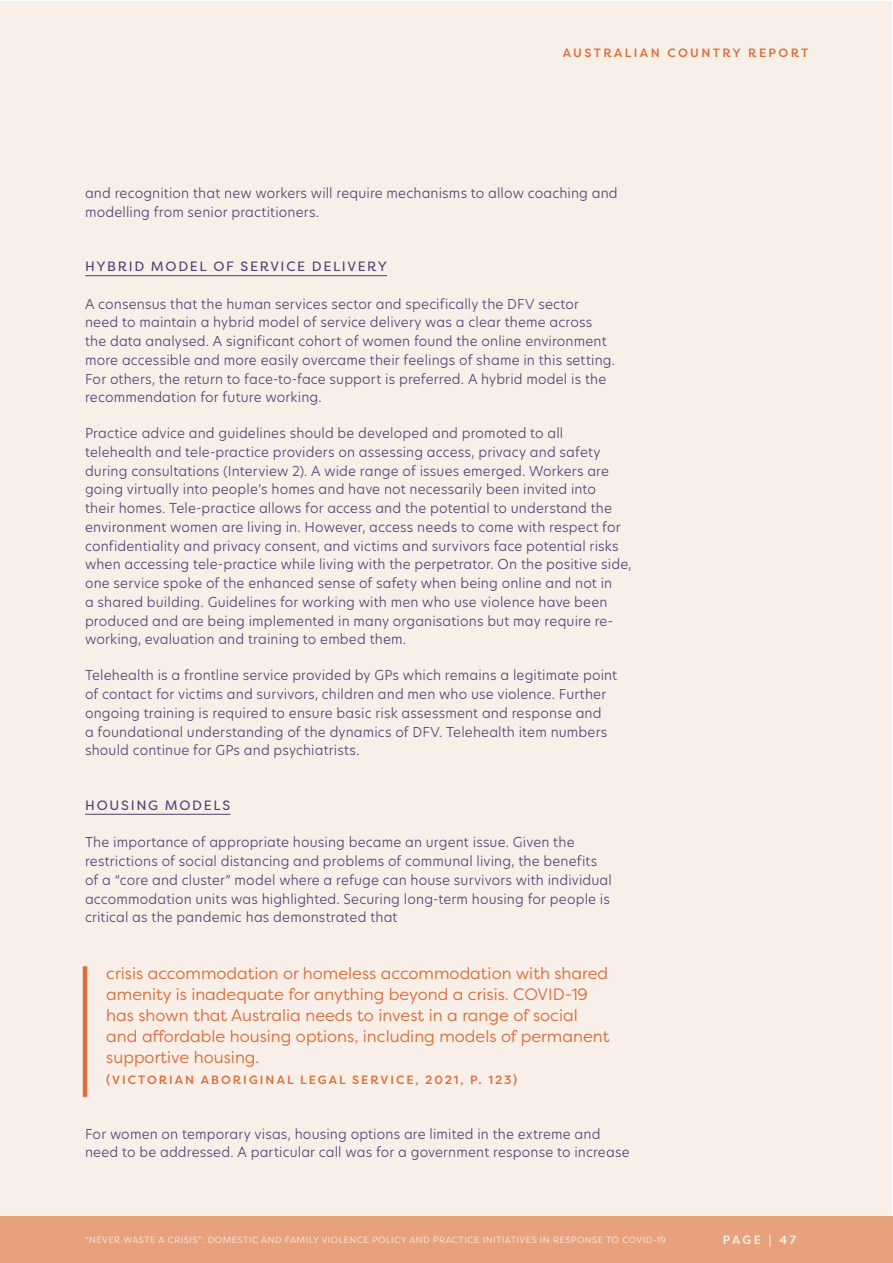
<style>
.page{position:relative;width:893px;height:1263px;background:#fff}
.page>*{position:absolute;margin:0;border:0;box-sizing:border-box;transform-origin:0 0}
.Box_quotes{font:16.5px/21px "Filson Pro";color:#db6d3c}
.Body_text{font:300 13.5px/18.8px "Hero New";letter-spacing:.01em;color:#4c4374}
.Small_Heading{font:13.5px "Filson Pro";letter-spacing:.125em;color:#4c4374}
.Box_quotes-2{font:500 12px "Filson Pro";letter-spacing:.17em;color:#db6d3c}
.Box_quotes-3{font:500 12px "Filson Pro";letter-spacing:.2em;color:#db6d3c}
.t1{font:500 12px "Filson Pro";letter-spacing:.18em;color:#f8efe8}
.t2{font:9px "Filson Pro";letter-spacing:.05em;color:#f8efe8}
</style>
<div class="page">
<div style="left:0;top:2px;width:892px;height:1261px;background:#f8efe8"></div>
<div style="left:0;top:1216px;width:893px;height:47px;background:#e7a17c"></div>
<hr style="left:85px;top:275px;width:302px;height:1px;background:#4c4374">
<hr style="left:85px;top:814px;width:145px;height:1px;background:#4c4374">
<hr style="left:83px;top:966px;width:4px;height:131px;background:#db6d3c">
<p class="Box_quotes-3" style="left:563px;top:44px;width:247px">AUSTRALIAN COUNTRY REPORT</p>
<p class="Body_text" style="left:85px;top:183px;width:534px">and recognition that new workers will require mechanisms to allow coaching and modelling from senior practitioners.</p>
<p class="Small_Heading" style="left:85px;top:257px;width:303px">HYBRID MODEL OF SERVICE DELIVERY</p>
<p class="Body_text" style="left:85px;top:294px;width:532px">A consensus that the human services sector and specifically the DFV sector need to maintain a hybrid model of service delivery was a clear theme across the data analysed. A significant cohort of women found the online environment more accessible and more easily overcame their feelings of shame in this setting.<br>For others, the return to face-to-face support is preferred. A hybrid model is the recommendation for future working.</p>
<p class="Body_text" style="left:85px;top:423px;width:548px">Practice advice and guidelines should be developed and promoted to all telehealth and tele-practice providers on assessing access, privacy and safety during consultations (Interview 2). A wide range of issues emerged. Workers are going virtually into people’s homes and have not necessarily been invited into<br>their homes. Tele-practice allows for access and the potential to understand the environment women are living in. However, access needs to come with respect for confidentiality and privacy consent, and victims and survivors face potential risks when accessing tele-practice while living with the perpetrator. On the positive side, one service spoke of the enhanced sense of safety when being online and not in<br>a shared building. Guidelines for working with men who use violence have been produced and are being implemented in many organisations but may require re&shy;working, evaluation and training to embed them.</p>
<p class="Body_text" style="left:85px;top:666px;width:534px">Telehealth is a frontline service provided by GPs which remains a legitimate point of contact for victims and survivors, children and men who use violence. Further ongoing training is required to ensure basic risk assessment and response and<br>a foundational understanding of the dynamics of DFV. Telehealth item numbers should continue for GPs and psychiatrists.</p>
<p class="Small_Heading" style="left:85px;top:796px;width:147px">HOUSING MODELS</p>
<p class="Body_text" style="left:85px;top:833px;width:528px">The importance of appropriate housing became an urgent issue. Given the restrictions of social distancing and problems of communal living, the benefits of a “core and cluster” model where a refuge can house survivors with individual accommodation units was highlighted. Securing long-term housing for people is critical as the pandemic has demonstrated that</p>
<p class="Box_quotes" style="left:106px;top:962px;width:505px">crisis accommodation or homeless accommodation with shared amenity is inadequate for anything beyond a crisis. COVID-19 has shown that Australia needs to invest in a range of social and affordable housing options, including models of permanent supportive housing.</p>
<p class="Box_quotes-2" style="left:106px;top:1071px;width:412px">(VICTORIAN ABORIGINAL LEGAL SERVICE, 2021, P. 123)</p>
<p class="Body_text" style="left:85px;top:1124px;width:546px">For women on temporary visas, housing options are limited in the extreme and need to be addressed. A particular call was for a government response to increase</p>
<p class="t2" style="left:85px;top:1234px;width:583px">“NEVER WASTE A CRISIS”: DOMESTIC AND FAMILY VIOLENCE POLICY AND PRACTICE INITIATIVES IN RESPONSE TO COVID-19</p>
<p class="t1" style="left:723px;top:1231px;width:75px">PAGE | 47</p>
</div>
